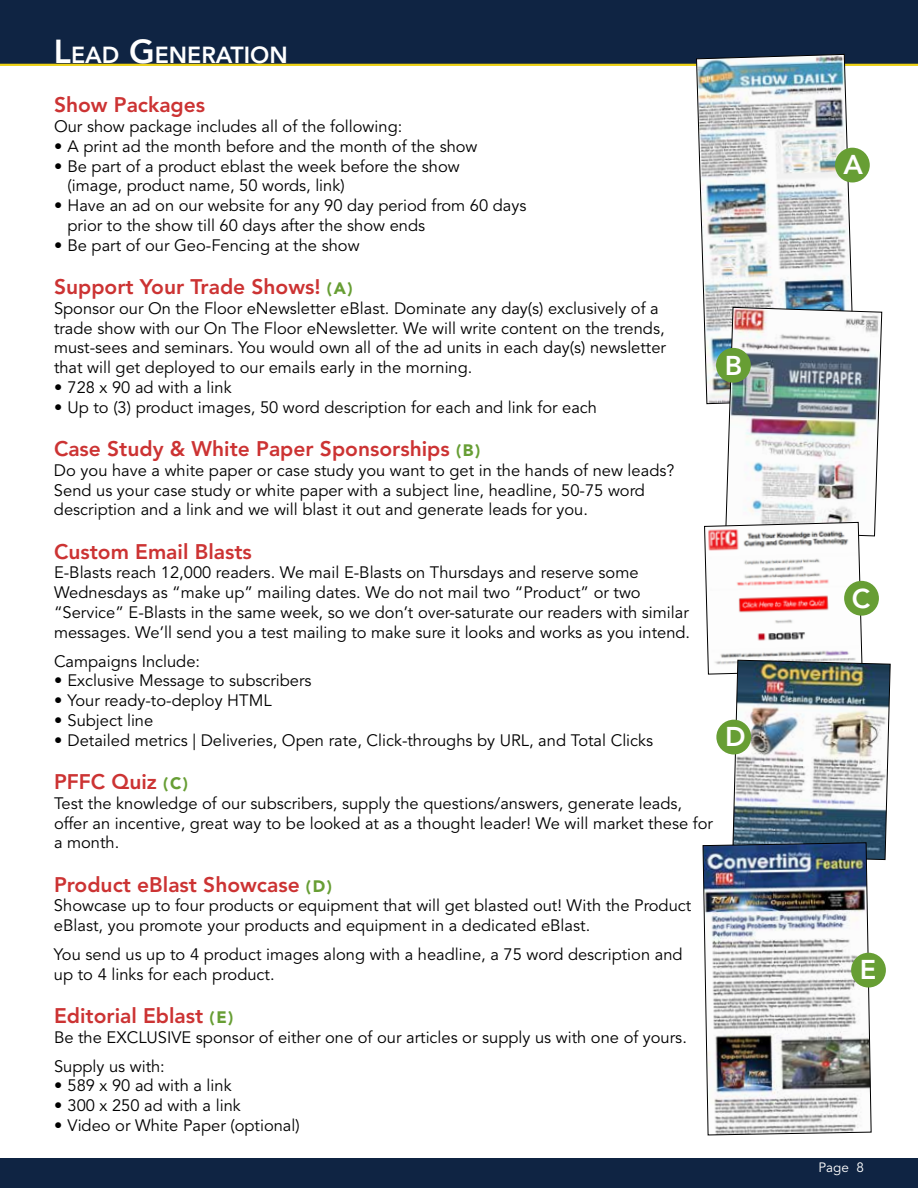
<style>
.page{position:relative;width:918px;height:1188px;background:#fff}
.page>*{position:absolute;margin:0;border:0;box-sizing:border-box;transform-origin:0 0}
.t1{font:800 27px "Avenir LT Std";color:#fff}
.t2{font:800 23.1px "Avenir LT Std";color:#fff}
.t3{font:800 21px "Avenir LT Std";color:#c33}
.t4{font:16.5px/19.8px "Avenir LT Std";color:#000}
.t5{font:13.5px "Avenir LT Std";color:#fff}
.s1{font-size:33px}
.s2{font-weight:900;font-size:16.5px;color:#679e34}
</style>
<div class="page">
<div style="left:0;top:1158px;width:918px;height:30px;background:#0f2443"></div>
<div style="left:0;top:0;width:918px;height:66px;background:#0f2443"></div>
<img style="left:696px;top:54px;width:159px;height:269px">
<div style="left:835px;top:148px;width:35px;height:34px;background:#679e34;border-radius:50%"></div>
<img style="left:704px;top:307px;width:187px;height:553px">
<img style="left:702px;top:842px;width:170px;height:294px">
<div style="left:716px;top:720px;width:35px;height:34px;background:#679e34;border-radius:50%"></div>
<div style="left:851px;top:953px;width:35px;height:35px;background:#679e34;border-radius:50%"></div>
<h2 class="t2" style="left:54px;top:42px;width:235px"><span class="s1">L</span>EAD <span class="s1">G</span> ENERATION</h2>
<p class="t3" style="left:54px;top:93px;width:153px">Show Packages</p>
<p class="t4" style="left:54px;top:117px;width:350px">Our show package includes all of the following:</p>
<p class="t4" style="left:54px;top:137px;width:425px">• A print ad the month before and the month of the show</p>
<p class="t4" style="left:67px;top:157px;width:394px;text-indent:-13px">• Be part of a product eblast the week before the show (image, product name, 50 words, link)</p>
<p class="t4" style="left:67px;top:196px;width:461px;text-indent:-13px">• Have an ad on our website for any 90 day period from 60 days prior to the show till 60 days after the show ends</p>
<p class="t4" style="left:54px;top:236px;width:307px">• Be part of our Geo-Fencing at the show</p>
<p class="t3" style="left:54px;top:274px;width:300px">Support Your Trade Shows! <span class="s2">( A )</span></p>
<p class="t4" style="left:54px;top:299px;width:614px">Sponsor our On the Floor eNewsletter eBlast. Dominate any day(s) exclusively of a trade show with our On The Floor eNewsletter. We will write content on the trends, must-sees and seminars. You would own all of the ad units in each day(s) newsletter that will get deployed to our emails early in the morning.</p>
<p class="t4" style="left:54px;top:378px;width:179px">• 728 x 90 ad with a link</p>
<p class="t4" style="left:54px;top:398px;width:545px">• Up to (3) product images, 50 word description for each and link for each</p>
<p class="t3" style="left:54px;top:436px;width:428px">Case Study &amp; White Paper Sponsorships <span class="s2">( B )</span></p>
<p class="t4" style="left:54px;top:461px;width:622px">Do you have a white paper or case study you want to get in the hands of new leads?<br>Send us your case study or white paper with a subject line, headline, 50-75 word description and a link and we will blast it out and generate leads for you.</p>
<p class="t3" style="left:54px;top:539px;width:199px">Custom Email Blasts</p>
<p class="t4" style="left:54px;top:563px;width:638px">E-Blasts reach 12,000 readers. We mail E-Blasts on Thursdays and reserve some Wednesdays as “make up” mailing dates. We do not mail two “Product” or two “Service” E-Blasts in the same week, so we don’t over-saturate our readers with similar messages. We’ll send you a test mailing to make sure it looks and works as you intend.</p>
<p class="t4" style="left:54px;top:652px;width:148px">Campaigns Include:</p>
<p class="t4" style="left:54px;top:671px;width:259px">• Exclusive Message to subscribers</p>
<p class="t4" style="left:54px;top:691px;width:219px">• Your ready-to-deploy HTML</p>
<p class="t4" style="left:54px;top:711px;width:101px">• Subject line</p>
<p class="t4" style="left:54px;top:731px;width:601px">• Detailed metrics | Deliveries, Open rate, Click-throughs by URL, and Total Clicks</p>
<p class="t3" style="left:54px;top:769px;width:136px">PFFC Quiz <span class="s2">( C )</span></p>
<p class="t4" style="left:54px;top:794px;width:661px">Test the knowledge of our subscribers, supply the questions/answers, generate leads, offer an incentive, great way to be looked at as a thought leader! We will market these for a month.</p>
<p class="t3" style="left:54px;top:872px;width:280px">Product eBlast Showcase <span class="s2">( D )</span></p>
<p class="t4" style="left:54px;top:896px;width:639px">Showcase up to four products or equipment that will get blasted out! With the Product eBlast, you promote your products and equipment in a dedicated eBlast.</p>
<p class="t4" style="left:54px;top:945px;width:630px">You send us up to 4 product images along with a headline, a 75 word description and up to 4 links for each product.</p>
<p class="t3" style="left:54px;top:1003px;width:181px">Editorial Eblast <span class="s2">( E )</span></p>
<p class="t4" style="left:54px;top:1023px;width:634px;line-height:28.8px">Be the EXCLUSIVE sponsor of either one of our articles or supply us with one of yours.<br>Supply us with:</p>
<p class="t4" style="left:54px;top:1076px;width:179px">• 589 x 90 ad with a link</p>
<p class="t4" style="left:54px;top:1096px;width:188px">• 300 x 250 ad with a link</p>
<p class="t4" style="left:54px;top:1116px;width:247px">• Video or White Paper (optional)</p>
<h1 class="t1" style="left:725px;top:349px;width:19px">B</h1>
<h1 class="t1" style="left:725px;top:721px;width:22px">D</h1>
<h1 class="t1" style="left:844px;top:149px;width:21px">A</h1>
<h1 class="t1" style="left:852px;top:582px;width:20px">C</h1>
<h1 class="t1" style="left:860px;top:954px;width:18px">E</h1>
<p class="t5" style="left:818px;top:1160px;width:47px">Page 8</p>
</div>
